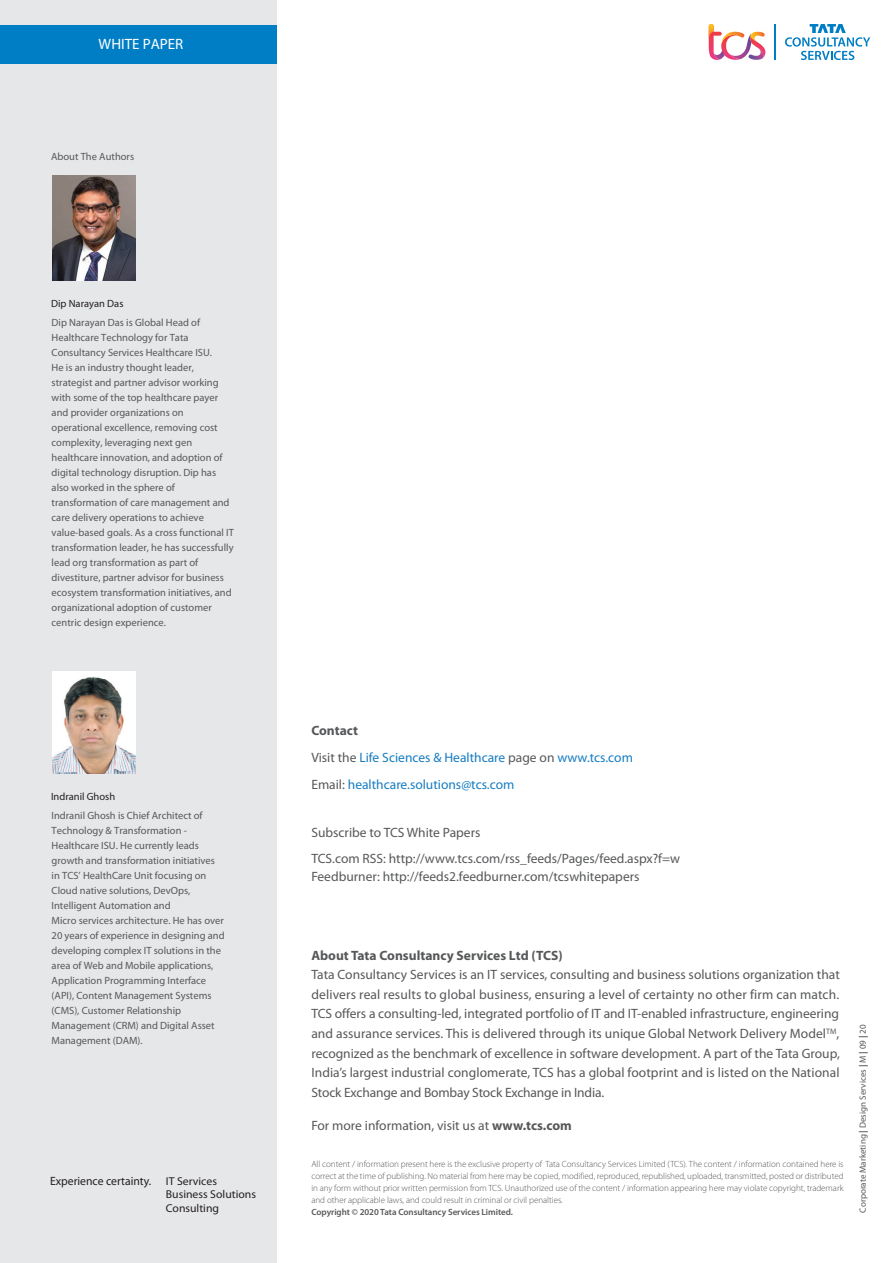
<style>
.page{position:relative;width:894px;height:1263px;background:#fff}
.page>*{position:absolute;margin:0;border:0;box-sizing:border-box;transform-origin:0 0}
.t1{font:15px "Myriad Pro";color:#fff}
.t2{font:13.5px/19.5px "Myriad Pro";color:#57585a;text-align:justify}
.t3{font:13.5px/27px "Myriad Pro";color:#177dc2}
.t4{font:700 13.5px "Myriad Pro";color:#57585a}
.t5{font:12px "Myriad Pro";color:#231f20}
.t6{font:11.4px/13.6px "Myriad Pro";color:#231f20}
.t7{font:10.5px/15px "Myriad Pro";color:#57585a}
.t8{font:10.5px "Myriad Pro";color:#231f20}
.t9{font:300 9px/12px "Myriad Pro";letter-spacing:-.005em;color:#57585a;text-align:justify}
.t10{font:600 9px "Myriad Pro";letter-spacing:-.005em;color:#57585a}
.t11{font:9px "Myriad Pro";color:#57585a}
.s1{font-size:11.4px}
.s2{font-weight:700;color:#57585a}
.s3{color:#57585a}
.s4{font-weight:700}
</style>
<div class="page">
<div style="left:0;top:0;width:276px;height:1263px;background:#e6e7e9"></div>
<div style="left:0;top:26px;width:276px;height:38px;background:#007ec5"></div>
<svg style="left:785px;top:24px;width:85px;height:36px"></svg>
<hr style="left:774px;top:24px;width:1px;height:36px;background:#007ec5">
<svg style="left:708px;top:24px;width:57px;height:36px"></svg>
<img style="left:52px;top:176px;width:84px;height:104px">
<img style="left:52px;top:671px;width:84px;height:102px">
<h1 class="t1" style="left:99px;top:36px;width:86px">WHITE PAPER</h1>
<p class="t7" style="left:51px;top:149px;width:85px">About The Authors</p>
<p class="t8" style="left:51px;top:297px;width:74px">Dip Narayan Das</p>
<p class="t7" style="left:52px;top:315px;width:184px">Dip Narayan Das is Global Head of Healthcare Technology for Tata Consultancy Services Healthcare ISU.<br>He is an industry thought leader, strategist and partner advisor working with some of the top healthcare payer and provider organizations on operational excellence, removing cost complexity, leveraging next gen healthcare innovation, and adoption of digital technology disruption. Dip has also worked in the sphere of transformation of care management and care delivery operations to achieve value-based goals. As a cross functional IT transformation leader, he has successfully lead org transformation as part of divestiture, partner advisor for business ecosystem transformation initiatives, and organizational adoption of customer centric design experience.</p>
<p class="t8" style="left:51px;top:790px;width:66px">Indranil Ghosh</p>
<p class="t7" style="left:52px;top:808px;width:174px">Indranil Ghosh is Chief Architect of Technology &amp; Transformation - Healthcare ISU. He currently leads growth and transformation initiatives in TCS’ HealthCare Unit focusing on Cloud native solutions, DevOps, Intelligent Automation and<br>Micro services architecture. He has over 20 years of experience in designing and developing complex IT solutions in the area of Web and Mobile applications, Application Programming Interface (API), Content Management Systems (CMS), Customer Relationship Management (CRM) and Digital Asset Management (DAM).</p>
<p class="t5" style="left:50px;top:1174px;width:168px">Experience certainty. <span class="s1">IT Services</span></p>
<p class="t6" style="left:166px;top:1188px;width:91px">Business Solutions<br>Consulting</p>
<p class="t3" style="left:311px;top:717px;width:323px"><span class="s2">Contact<br></span><span class="s3">Visit the</span> Life Sciences &amp; Healthcare <span class="s3">page on</span> www.tcs.com<br><span class="s3">Email:</span> healthcare.solutions@tcs.com</p>
<p class="t2" style="left:311px;top:820px;width:370px;line-height:25.5px">Subscribe to TCS White Papers<br>TCS.com RSS: http://www.tcs.com/rss_feeds/Pages/feed.aspx?f=w</p>
<p class="t2" style="left:311px;top:866px;width:329px">Feedburner: http://feeds2.feedburner.com/tcswhitepapers</p>
<p class="t4" style="left:311px;top:948px;width:252px">About Tata Consultancy Services Ltd (TCS)</p>
<p class="t2" style="left:311px;top:965px;width:530px">Tata Consultancy Services is an IT services, consulting and business solutions organization that delivers real results to global business, ensuring a level of certainty no other firm can match.<br>TCS offers a consulting-led, integrated portfolio of IT and IT-enabled infrastructure, engineering and assurance services. This is delivered through its unique Global Network Delivery Model<sup>TM</sup>, recognized as the benchmark of excellence in software development. A part of the Tata Group, India’s largest industrial conglomerate, TCS has a global footprint and is listed on the National Stock Exchange and Bombay Stock Exchange in India.</p>
<p class="t2" style="left:311px;top:1115px;width:262px">For more information, visit us at <span class="s4">www.tcs.com</span></p>
<p class="t9" style="left:311px;top:1158px;width:533px">All content / information present here is the exclusive property of Tata Consultancy Services Limited (TCS). The content / information contained here is correct at the time of publishing. No material from here may be copied, modified, reproduced, republished, uploaded, transmitted, posted or distributed in any form without prior written permission from TCS. Unauthorized use of the content / information appearing here may violate copyright, trademark and other applicable laws, and could result in criminal or civil penalties.</p>
<p class="t10" style="left:311px;top:1207px;width:203px">Copyright © 2020 Tata Consultancy Services Limited.</p>
<p class="t11" style="left:857px;top:1212px;width:189px;rotate:-90deg">Corporate Marketing <span class="s4">|</span> Design Services <span class="s4">|</span> M <span class="s4">|</span> 09 <span class="s4">|</span> 20</p>
</div>
